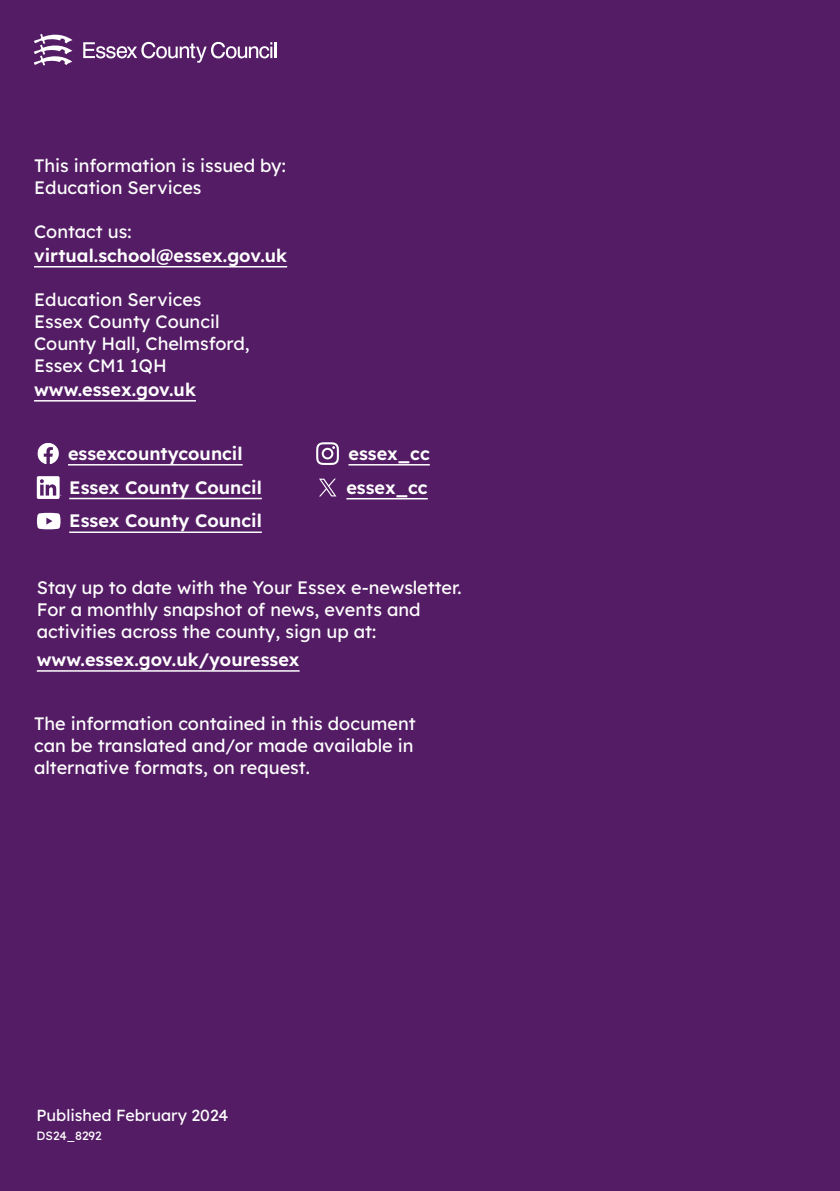
<style>
.page{position:relative;width:840px;height:1191px;background:#fff}
.page>*{position:absolute;margin:0;border:0;box-sizing:border-box;transform-origin:0 0}
.Back_Page_Text{font:18px/22px "Lexend";color:#fff}
.Back_Page_Copy{font:600 18px "Lexend";color:#fff}
.Back_page_date{font:16px "Lexend";color:#fff}
.Back_page_job_number{font:12px "Lexend";color:#fff}
</style>
<div class="page">
<div style="left:0;top:0;width:839px;height:1191px;background:#541c65"></div>
<hr style="left:34px;top:266px;width:253px;height:1px;background:#fff">
<hr style="left:34px;top:400px;width:162px;height:1px;background:#fff">
<hr style="left:37px;top:670px;width:262px;height:1px;background:#fff">
<svg style="left:34px;top:34px;width:38px;height:31px"></svg>
<svg style="left:83px;top:42px;width:193px;height:21px"></svg>
<hr style="left:68px;top:464px;width:174px;height:1px;background:#fff">
<svg style="left:37px;top:443px;width:22px;height:21px"></svg>
<hr style="left:69px;top:498px;width:193px;height:1px;background:#fff">
<svg style="left:37px;top:476px;width:24px;height:23px"></svg>
<hr style="left:69px;top:531px;width:193px;height:2px;background:#fff">
<svg style="left:37px;top:513px;width:23px;height:16px"></svg>
<hr style="left:348px;top:464px;width:81px;height:1px;background:#fff">
<svg style="left:316px;top:442px;width:23px;height:23px"></svg>
<hr style="left:346px;top:498px;width:81px;height:1px;background:#fff">
<svg style="left:319px;top:478px;width:17px;height:18px"></svg>
<p class="Back_Page_Text" style="left:34px;top:153px;width:253px">This information is issued by:<br>Education Services</p>
<p class="Back_Page_Text" style="left:34px;top:219px;width:99px">Contact us:</p>
<p class="Back_Page_Copy" style="left:34px;top:242px;width:254px">virtual.school@essex.gov.uk</p>
<p class="Back_Page_Text" style="left:34px;top:287px;width:217px">Education Services<br>Essex County Council<br>County Hall, Chelmsford,</p>
<p class="Back_Page_Text" style="left:34px;top:353px;width:134px">Essex CM1 1QH</p>
<p class="Back_Page_Copy" style="left:34px;top:376px;width:163px">www.essex.gov.uk</p>
<p class="Back_Page_Copy" style="left:68px;top:440px;width:176px">essexcountycouncil</p>
<p class="Back_Page_Copy" style="left:69px;top:474px;width:194px">Essex County Council</p>
<p class="Back_Page_Copy" style="left:69px;top:508px;width:194px">Essex County Council</p>
<p class="Back_Page_Copy" style="left:348px;top:440px;width:83px">essex_cc</p>
<p class="Back_Page_Copy" style="left:346px;top:474px;width:83px">essex_cc</p>
<p class="Back_Page_Text" style="left:37px;top:575px;width:426px">Stay up to date with the Your Essex e-newsletter.<br>For a monthly snapshot of news, events and activities across the county, sign up at:</p>
<p class="Back_Page_Copy" style="left:37px;top:646px;width:264px">www.essex.gov.uk/youressex</p>
<p class="Back_Page_Text" style="left:34px;top:712px;width:383px">The information contained in this document can be translated and/or made available in alternative formats, on request.</p>
<p class="Back_page_date" style="left:36px;top:1103px;width:193px">Published February 2024</p>
<p class="Back_page_job_number" style="left:36px;top:1127px;width:67px">DS24_8292</p>
</div>
